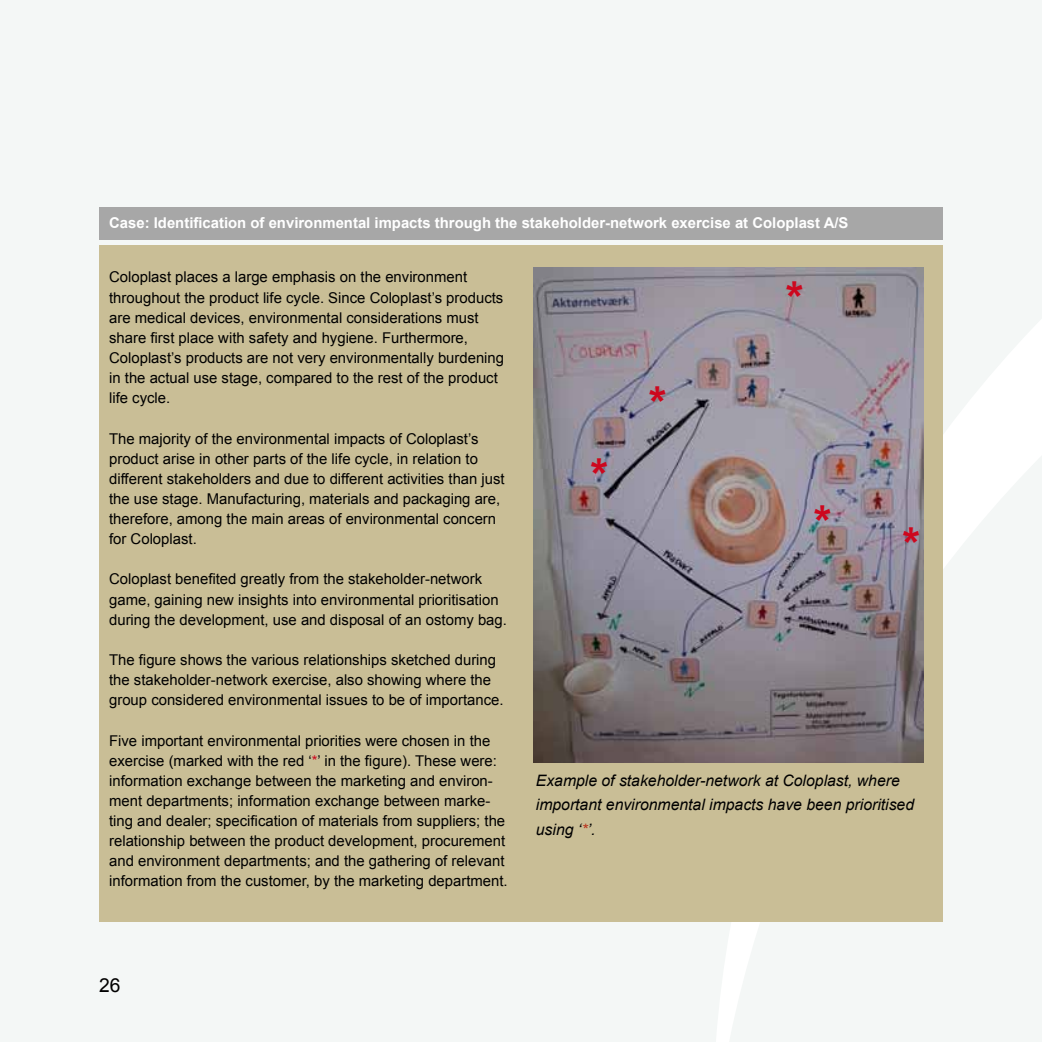
<style>
.page{position:relative;width:1042px;height:1042px;background:#f4f7f6}
.page>*{position:absolute;margin:0;border:0;box-sizing:border-box;transform-origin:0 0}
.t1{font:700 45.5px "Arial";color:#cd071e}
.t2{font:19.25px "Arial";color:#000}
.t3{font:italic 15.75px/24.5px "Arial";color:#000}
.t4{font:14.88px/20.1px "Arial";color:#000}
.t5{font:700 14.88px "Arial";color:#fff}
.s1{color:#cd071e}
.s2{color:#b8331c}
</style>
<div class="page">
<svg style="left:705px;top:239px;width:337px;height:803px"></svg>
<div style="left:99px;top:245px;width:844px;height:676px;background:#c9be96"></div>
<img style="left:533px;top:268px;width:390px;height:494px">
<div style="left:99px;top:207px;width:844px;height:32px;background:#a7a7a7"></div>
<p class="t5" style="left:109px;top:213px;width:741px">Case: Identification of environmental impacts through the stakeholder-network exercise at Coloplast A/S</p>
<p class="t4" style="left:109px;top:267px;width:396px">Coloplast places a large emphasis on the environment throughout the product life cycle. Since Coloplast’s products are medical devices, environmental considerations must share first place with safety and hygiene. Furthermore, Coloplast’s products are not very environmentally burdening in the actual use stage, compared to the rest of the product life cycle.</p>
<p class="t4" style="left:109px;top:428px;width:397px">The majority of the environmental impacts of Coloplast’s product arise in other parts of the life cycle, in relation to different stakeholders and due to different activities than just the use stage. Manufacturing, materials and packaging are, therefore, among the main areas of environmental concern for Coloplast.</p>
<p class="t4" style="left:109px;top:569px;width:399px">Coloplast benefited greatly from the stakeholder-network game, gaining new insights into environmental prioritisation during the development, use and disposal of an ostomy bag.</p>
<p class="t4" style="left:109px;top:650px;width:396px">The figure shows the various relationships sketched during the stakeholder-network exercise, also showing where the group considered environmental issues to be of importance.</p>
<p class="t4" style="left:109px;top:730px;width:400px">Five important environmental priorities were chosen in the exercise (marked with the red ‘<span class="s1">*</span>’ in the figure). These were: information exchange between the marketing and environ&shy;ment departments; information exchange between marke&shy;ting and dealer; specification of materials from suppliers; the relationship between the product development, procurement and environment departments; and the gathering of relevant information from the customer, by the marketing department.</p>
<h1 class="t1" style="left:590px;top:445px;width:19px">*</h1>
<h1 class="t1" style="left:649px;top:373px;width:19px">*</h1>
<h1 class="t1" style="left:786px;top:268px;width:19px">*</h1>
<h1 class="t1" style="left:814px;top:492px;width:19px">*</h1>
<h1 class="t1" style="left:902px;top:514px;width:19px">*</h1>
<p class="t3" style="left:536px;top:768px;width:380px">Example of stakeholder-network at Coloplast, where important environmental impacts have been prioritised using ‘<span class="s2">*</span>’.</p>
<p class="t2" style="left:99px;top:973px;width:23px">26</p>
</div>
